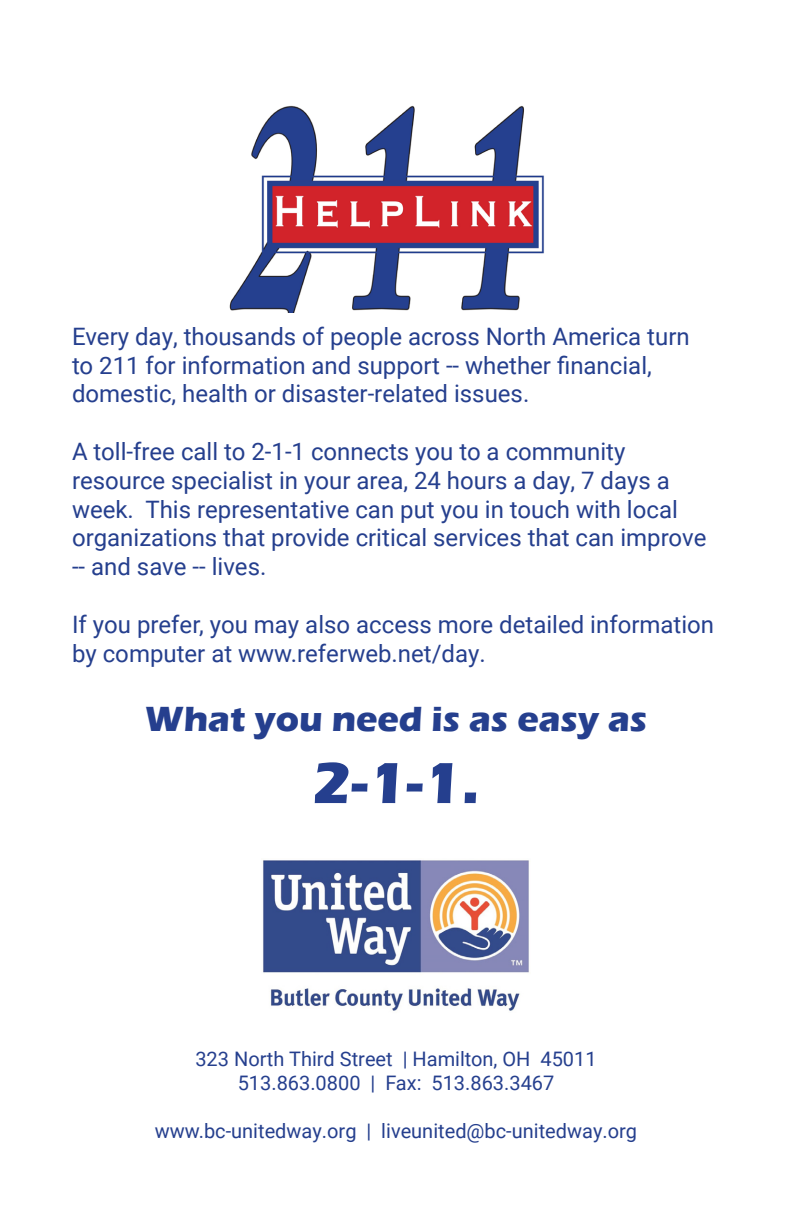
<style>
.page{position:relative;width:792px;height:1224px;background:#fff}
.page>*{position:absolute;margin:0;border:0;box-sizing:border-box;transform-origin:0 0}
.t1{font:700 60px "Eras ITC";color:#253f8e}
.t2{font:700 36px "Eras ITC";color:#253f8e}
.t3{font:24px/28.8px "Roboto";color:#253f8e}
.t4{font:20px "Roboto";color:#253f8e}
</style>
<div class="page">
<img style="left:229px;top:105px;width:315px;height:207px">
<img style="left:263px;top:860px;width:266px;height:151px">
<p class="t3" style="left:72px;top:321px;width:619px">Every day, thousands of people across North America turn to 211 for information and support -- whether financial, domestic, health or disaster-related issues.</p>
<p class="t3" style="left:72px;top:436px;width:636px">A toll-free call to 2-1-1 connects you to a community resource specialist in your area, 24 hours a day, 7 days a week. This representative can put you in touch with local organizations that provide critical services that can improve -- and save -- lives.</p>
<p class="t3" style="left:72px;top:609px;width:644px">If you prefer, you may also access more detailed information by computer at www.referweb.net/day.</p>
<p class="t2" style="left:145px;top:698px;width:504px">What you need is as easy as</p>
<p class="t1" style="left:313px;top:749px;width:168px">2-1-1.</p>
<p class="t4" style="left:195px;top:1045px;width:403px">323 North Third Street | Hamilton, OH 45011</p>
<p class="t4" style="left:238px;top:1069px;width:318px">513.863.0800 | Fax: 513.863.3467</p>
<p class="t4" style="left:155px;top:1117px;width:484px">www.bc-unitedway.org | liveunited@bc-unitedway.org</p>
</div>
